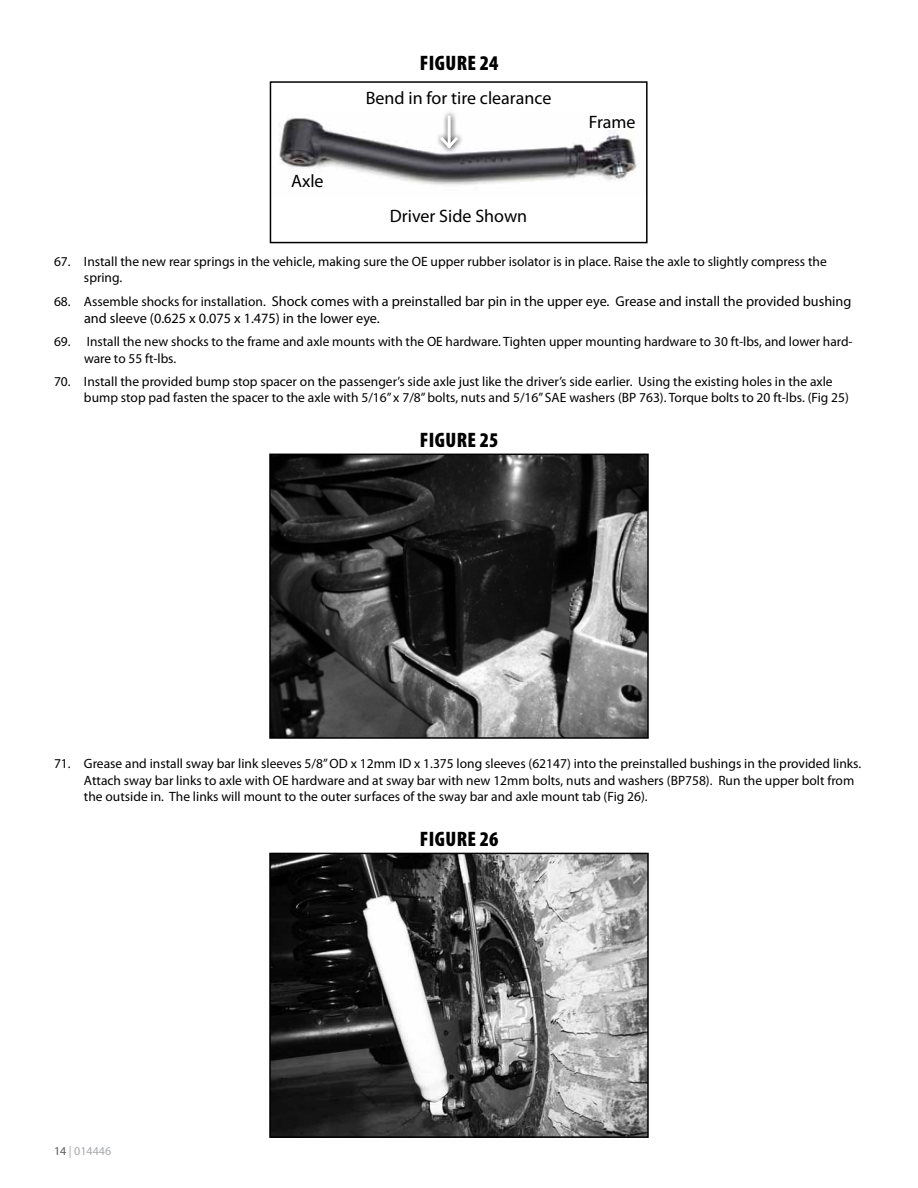
<style>
.page{position:relative;width:918px;height:1188px;background:#fff}
.page>*{position:absolute;margin:0;border:0;box-sizing:border-box;transform-origin:0 0}
.t1{font:900 condensed 21px "Myriad Pro";letter-spacing:.02em;color:#000}
.t2{font:18px "Myriad Pro";color:#000}
.t3{font:14.25px/17.1px "Myriad Pro";color:#000}
.t4{font:13.5px/16.2px "Myriad Pro";color:#000}
.t5{font:12px "Myriad Pro";color:#a7a9ac}
.s1{font-size:13.5px}
.s2{color:#58595b}
</style>
<div class="page">
<img style="left:279px;top:118px;width:358px;height:67px">
<svg style="left:435px;top:112px;width:29px;height:43px"></svg>
<hr style="left:448px;top:117px;width:3px;height:29px;background:#fff">
<svg style="left:438px;top:135px;width:22px;height:16px"></svg>
<div style="left:270px;top:81px;width:378px;height:162px;border:2px solid #000"></div>
<img style="left:272px;top:457px;width:374px;height:279px">
<div style="left:269px;top:454px;width:380px;height:285px;border:2px solid #000"></div>
<img style="left:272px;top:856px;width:374px;height:279px">
<div style="left:269px;top:853px;width:380px;height:285px;border:2px solid #000"></div>
<h1 class="t1" style="left:420px;top:51px;width:80px">FIGURE 24</h1>
<h2 class="t2" style="left:291px;top:170px;width:34px">Axle</h2>
<h2 class="t2" style="left:366px;top:87px;width:187px">Bend in for tire clearance</h2>
<h2 class="t2" style="left:390px;top:205px;width:139px">Driver Side Shown</h2>
<h2 class="t2" style="left:589px;top:111px;width:48px">Frame</h2>
<p class="t4" style="left:84px;top:253px;width:744px;text-indent:-30px">67. Install the new rear springs in the vehicle, making sure the OE upper rubber isolator is in place. Raise the axle to slightly compress the spring.</p>
<p class="t3" style="left:84px;top:293px;width:769px;text-indent:-30px"><span class="s1">68. Assemble shocks for installation.</span> Shock comes with a preinstalled bar pin in the upper eye. Grease and install the provided bushing and sleeve (0.625 x 0.075 x 1.475) in the lower eye.</p>
<p class="t4" style="left:84px;top:334px;width:770px;text-indent:-30px">69. Install the new shocks to the frame and axle mounts with the OE hardware. Tighten upper mounting hardware to 30 ft-lbs, and lower hard&shy;ware to 55 ft-lbs.</p>
<p class="t4" style="left:84px;top:373px;width:767px;text-indent:-30px">70. Install the provided bump stop spacer on the passenger’s side axle just like the driver’s side earlier. Using the existing holes in the axle bump stop pad fasten the spacer to the axle with 5/16” x 7/8”bolts, nuts and 5/16” SAE washers (BP 763). Torque bolts to 20 ft-lbs. (Fig 25)</p>
<h1 class="t1" style="left:420px;top:428px;width:80px">FIGURE 25</h1>
<p class="t4" style="left:84px;top:756px;width:779px;text-indent:-30px">71. Grease and install sway bar link sleeves 5/8”OD x 12mm ID x 1.375 long sleeves (62147) into the preinstalled bushings in the provided links.<br>Attach sway bar links to axle with OE hardware and at sway bar with new 12mm bolts, nuts and washers (BP758). Run the upper bolt from the outside in. The links will mount to the outer surfaces of the sway bar and axle mount tab (Fig 26).</p>
<h1 class="t1" style="left:420px;top:828px;width:80px">FIGURE 26</h1>
<p class="t5" style="left:54px;top:1143px;width:59px"><span class="s2">14</span> | 014446</p>
</div>
